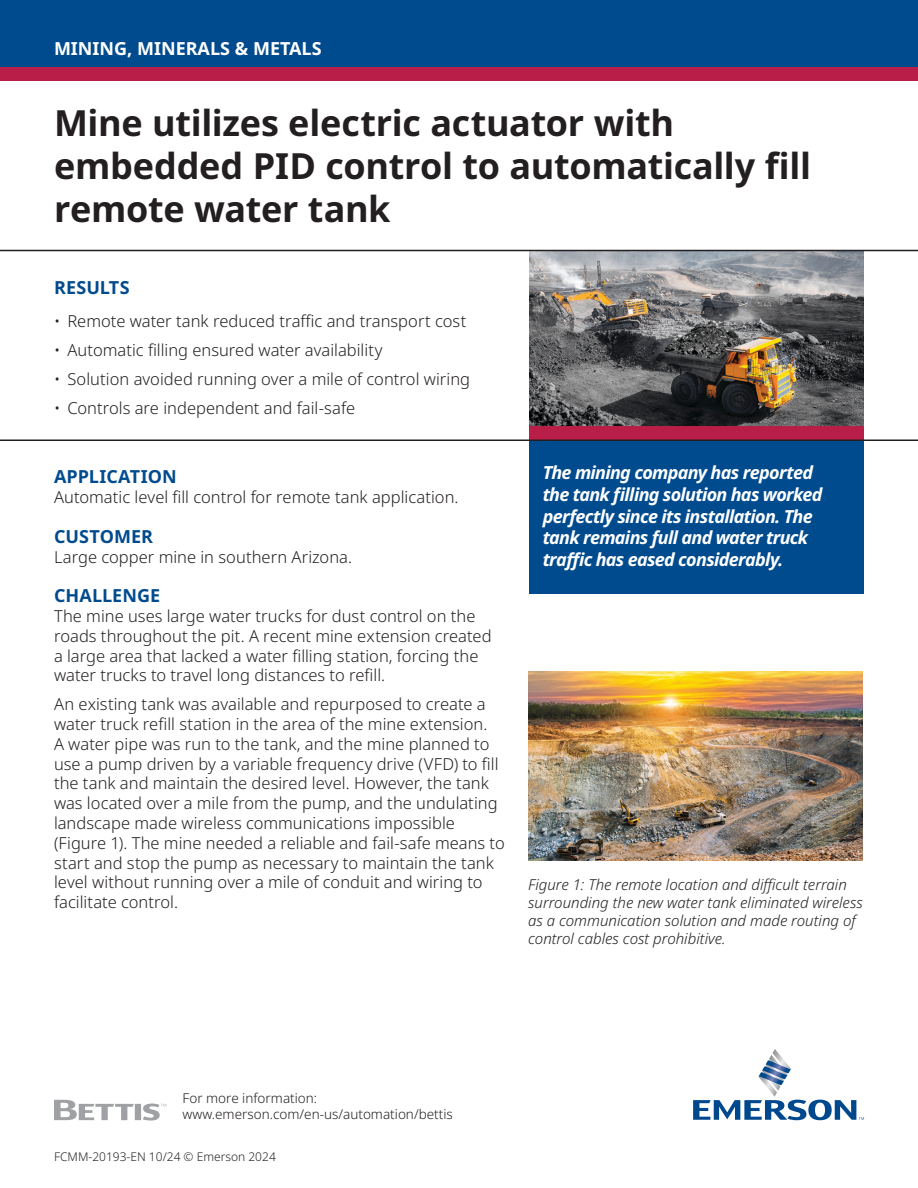
<style>
.page{position:relative;width:918px;height:1188px;background:#fff}
.page>*{position:absolute;margin:0;border:0;box-sizing:border-box;transform-origin:0 0}
.t1{font:700 36px/43.2px "Noto Sans";letter-spacing:-.01em;color:#231f20}
.t2{font:italic 700 18px/21.6px "Noto Sans";letter-spacing:-.035em;color:#fff}
.t3{font:700 18px "Noto Sans";color:#004b8e}
.t4{font:700 18px "Noto Sans";color:#fff}
.t5{font:300 16.5px/19.8px "Noto Sans";color:#231f20}
.t6{font:italic 300 15px/18px "Noto Sans";color:#231f20}
.t7{font:300 13.5px/16.2px "Noto Sans";color:#231f20}
.t8{font:300 12px "Noto Sans";color:#231f20}
</style>
<div class="page">
<div style="left:529px;top:441px;width:335px;height:153px;background:#004b8e"></div>
<img style="left:529px;top:251px;width:335px;height:175px">
<div style="left:529px;top:426px;width:335px;height:14px;background:#b91e48"></div>
<div style="left:0;top:0;width:918px;height:68px;background:#004b8e"></div>
<div style="left:0;top:68px;width:918px;height:13px;background:#b91e48"></div>
<hr style="left:0;top:250px;width:918px;height:1px;background:#231f20">
<hr style="left:0;top:440px;width:918px;height:1px;background:#231f20">
<img style="left:528px;top:671px;width:335px;height:190px">
<svg style="left:54px;top:1100px;width:112px;height:21px"></svg>
<svg style="left:693px;top:1049px;width:171px;height:71px"></svg>
<p class="t4" style="left:54px;top:39px;width:269px">MINING, MINERALS &amp; METALS</p>
<h1 class="t1" style="left:54px;top:102px;width:759px">Mine utilizes electric actuator with embedded PID control to automatically fill remote water tank</h1>
<p class="t3" style="left:54px;top:277px;width:77px">RESULTS</p>
<p class="t5" style="left:54px;top:312px;width:414px">• Remote water tank reduced traffic and transport cost</p>
<p class="t5" style="left:54px;top:340px;width:330px">• Automatic filling ensured water availability</p>
<p class="t5" style="left:54px;top:369px;width:418px">• Solution avoided running over a mile of control wiring</p>
<p class="t5" style="left:54px;top:398px;width:303px">• Controls are independent and fail-safe</p>
<p class="t3" style="left:54px;top:467px;width:124px">APPLICATION</p>
<p class="t5" style="left:54px;top:488px;width:406px">Automatic level fill control for remote tank application.</p>
<p class="t3" style="left:54px;top:526px;width:101px">CUSTOMER</p>
<p class="t5" style="left:54px;top:547px;width:300px">Large copper mine in southern Arizona.</p>
<p class="t3" style="left:54px;top:586px;width:108px">CHALLENGE</p>
<p class="t5" style="left:54px;top:607px;width:439px">The mine uses large water trucks for dust control on the roads throughout the pit. A recent mine extension created a large area that lacked a water filling station, forcing the water trucks to travel long distances to refill.</p>
<p class="t5" style="left:54px;top:695px;width:452px">An existing tank was available and repurposed to create a water truck refill station in the area of the mine extension.<br>A water pipe was run to the tank, and the mine planned to use a pump driven by a variable frequency drive (VFD) to fill the tank and maintain the desired level. However, the tank was located over a mile from the pump, and the undulating landscape made wireless communications impossible (Figure 1). The mine needed a reliable and fail-safe means to start and stop the pump as necessary to maintain the tank level without running over a mile of conduit and wiring to facilitate control.</p>
<p class="t2" style="left:543px;top:462px;width:281px">The mining company has reported the tank filling solution has worked perfectly since its installation. The tank remains full and water truck traffic has eased considerably.</p>
<p class="t6" style="left:528px;top:876px;width:336px">Figure 1: The remote location and difficult terrain surrounding the new water tank eliminated wireless as a communication solution and made routing of control cables cost prohibitive.</p>
<p class="t7" style="left:183px;top:1090px;width:272px">For more information: www.emerson.com/en-us/automation/bettis</p>
<p class="t8" style="left:54px;top:1148px;width:223px">FCMM-20193-EN 10/24 © Emerson 2024</p>
</div>
